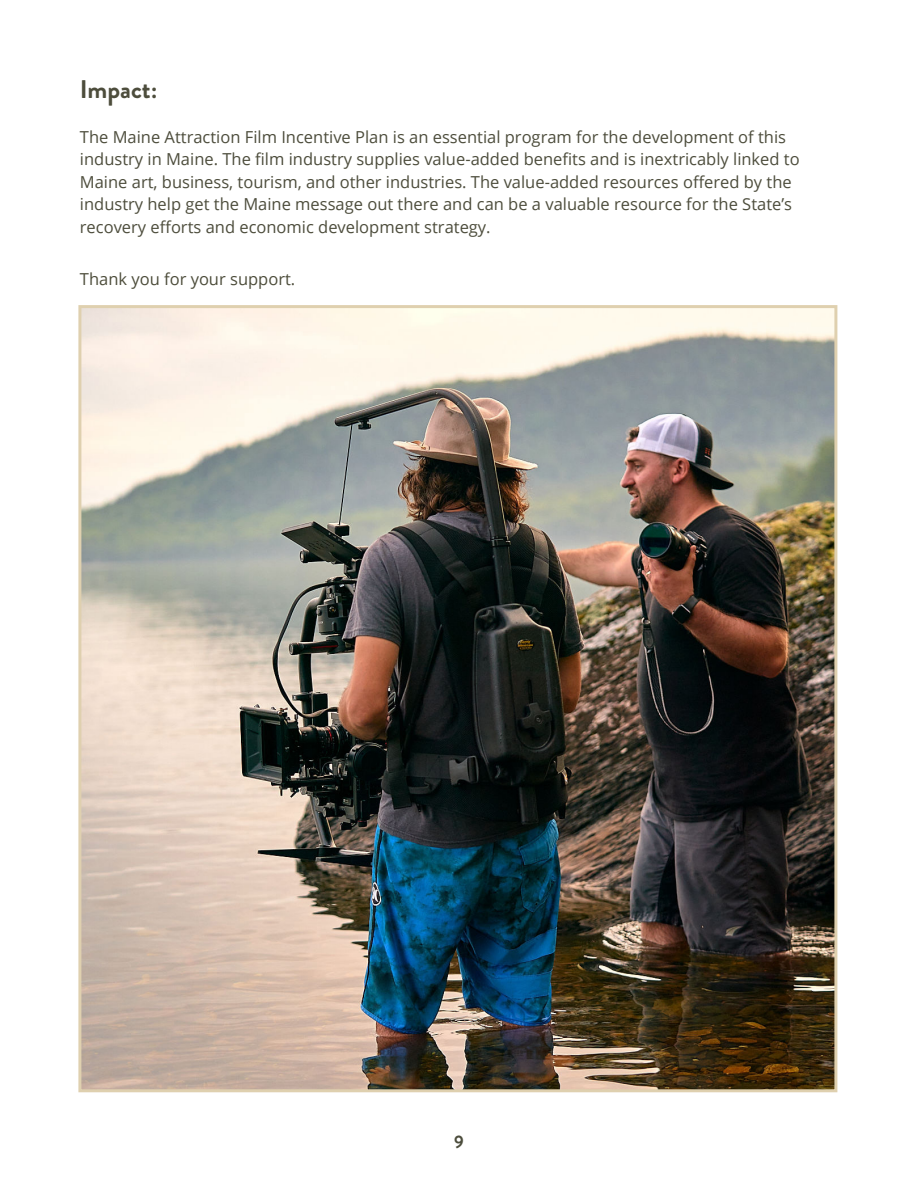
<style>
.page{position:relative;width:918px;height:1188px;background:#fff}
.page>*{position:absolute;margin:0;border:0;box-sizing:border-box;transform-origin:0 0}
.t1{font:700 25.5px "Brandon Grotesque";color:#4d4d3c}
.t2{font:700 18px "Brandon Grotesque";color:#4c4d3c}
.t3{font:16.5px/22.5px "Open Sans";color:#4d4d3c}
.t4{font:16.5px "Open Sans";color:#4d4d3b}
</style>
<div class="page">
<img style="left:82px;top:309px;width:751px;height:779px">
<div style="left:78px;top:305px;width:759px;height:787px;border:3px solid #dfd0af"></div>
<p class="t1" style="left:80px;top:71px;width:79px">Impact:</p>
<p class="t3" style="left:80px;top:125px;width:721px">The Maine Attraction Film Incentive Plan is an essential program for the development of this industry in Maine. The film industry supplies value-added benefits and is inextricably linked to Maine art, business, tourism, and other industries. The value-added resources offered by the industry help get the Maine message out there and can be a valuable resource for the State’s recovery efforts and economic development strategy.</p>
<p class="t4" style="left:80px;top:268px;width:217px">Thank you for your support.</p>
<p class="t2" style="left:454px;top:1129px;width:11px">9</p>
</div>
